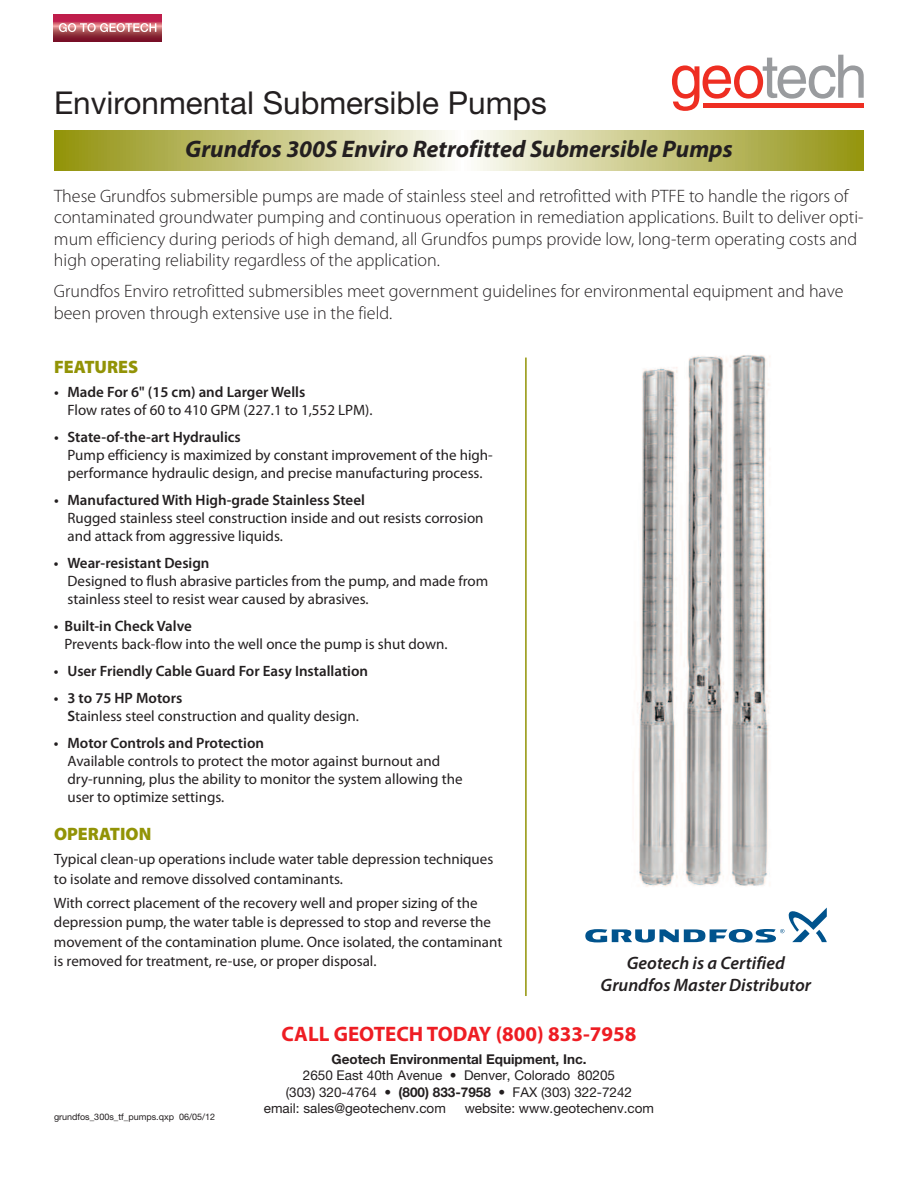
<style>
.page{position:relative;width:918px;height:1188px;background:#fff}
.page>*{position:absolute;margin:0;border:0;box-sizing:border-box;transform-origin:0 0}
.t1{font:31.5px "Helvetica Neue";color:#231f20}
.t2{font:italic 700 24px "Myriad Pro";color:#231f20}
.t3{font:700 21px "Myriad Pro";color:#ee1d23}
.t4{font:300 18px/21.6px "Myriad Pro";color:#231f20}
.t5{font:italic 600 18px/21.6px "Myriad Pro";color:#231f20;text-align:center}
.t6{font:900 18px "Myriad Pro";color:#929306}
.t7{font:15px/18px "Myriad Pro";color:#231f20}
.t8{font:600 15px "Myriad Pro";color:#231f20}
.t9{font:13.5px "Helvetica Neue";color:#231f20}
.t10{font:700 13.5px "Helvetica Neue";color:#231f20}
.t11{font:9px "Helvetica Neue";color:#231f20}
.s1{font-weight:600}
.s2{font-weight:700}
</style>
<div class="page">
<svg style="left:672px;top:55px;width:192px;height:56px"></svg>
<div style="left:703px;top:103px;width:161px;height:5px;background:#ee2e22"></div>
<svg style="left:54px;top:130px;width:810px;height:41px;background:#c6c681"></svg>
<svg style="left:585px;top:908px;width:242px;height:35px"></svg>
<img style="left:637px;top:355px;width:133px;height:532px">
<hr style="left:525px;top:358px;width:2px;height:638px;background:#929306">
<svg style="left:54px;top:14px;width:108px;height:27px;background:#a62945"></svg>
<svg style="left:59px;top:23px;width:97px;height:9px"></svg>
<h1 class="t1" style="left:54px;top:92px;width:494px">Environmental Submersible Pumps</h1>
<h2 class="t2" style="left:185px;top:140px;width:549px">Grundfos 300S Enviro Retrofitted Submersible Pumps</h2>
<p class="t4" style="left:54px;top:186px;width:811px">These Grundfos submersible pumps are made of stainless steel and retrofitted with PTFE to handle the rigors of contaminated groundwater pumping and continuous operation in remediation applications. Built to deliver opti&shy;mum efficiency during periods of high demand, all Grundfos pumps provide low, long-term operating costs and high operating reliability regardless of the application.</p>
<p class="t4" style="left:54px;top:282px;width:791px">Grundfos Enviro retrofitted submersibles meet government guidelines for environmental equipment and have been proven through extensive use in the field.</p>
<p class="t6" style="left:54px;top:360px;width:86px">FEATURES</p>
<p class="t8" style="left:54px;top:386px;width:253px">• Made For 6" (15 cm) and Larger Wells</p>
<p class="t7" style="left:68px;top:402px;width:307px">Flow rates of 60 to 410 GPM (227.1 to 1,552 LPM).</p>
<p class="t8" style="left:54px;top:431px;width:188px">• State-of-the-art Hydraulics</p>
<p class="t7" style="left:68px;top:447px;width:427px">Pump efficiency is maximized by constant improvement of the high&shy;performance hydraulic design, and precise manufacturing process.</p>
<p class="t8" style="left:54px;top:494px;width:312px">• Manufactured With High-grade Stainless Steel</p>
<p class="t7" style="left:67px;top:510px;width:418px">Rugged stainless steel construction inside and out resists corrosion and attack from aggressive liquids.</p>
<p class="t8" style="left:54px;top:557px;width:157px">• Wear-resistant Design</p>
<p class="t7" style="left:67px;top:573px;width:422px">Designed to flush abrasive particles from the pump, and made from stainless steel to resist wear caused by abrasives.</p>
<p class="t8" style="left:54px;top:620px;width:139px">• Built-in Check Valve</p>
<p class="t7" style="left:64px;top:636px;width:385px">Prevents back-flow into the well once the pump is shut down.</p>
<p class="t8" style="left:54px;top:665px;width:316px">• User Friendly Cable Guard For Easy Installation</p>
<p class="t7" style="left:67px;top:690px;width:293px;text-indent:-14px"><span class="s1">• 3 to 75 HP Motors<br>S</span>tainless steel construction and quality design.</p>
<p class="t8" style="left:54px;top:737px;width:212px">• Motor Controls and Protection</p>
<p class="t7" style="left:67px;top:753px;width:397px">Available controls to protect the motor against burnout and dry-running, plus the ability to monitor the system allowing the user to optimize settings.</p>
<p class="t6" style="left:54px;top:827px;width:99px">OPERATION</p>
<p class="t7" style="left:54px;top:850px;width:441px;line-height:19.5px">Typical clean-up operations include water table depression techniques to isolate and remove dissolved contaminants.</p>
<p class="t7" style="left:54px;top:894px;width:450px;line-height:19.5px">With correct placement of the recovery well and proper sizing of the depression pump, the water table is depressed to stop and reverse the movement of the contamination plume. Once isolated, the contaminant is removed for treatment, re-use, or proper disposal.</p>
<p class="t5" style="left:601px;top:954px;width:212px">Geotech is a Certified<br>Grundfos Master Distributor</p>
<p class="t11" style="left:54px;top:1114px;width:163px">grundfos_300s_tf_pumps.qxp 06/05/12</p>
<h3 class="t3" style="left:282px;top:1026px;width:356px">CALL GEOTECH TODAY (800) 833-7958</h3>
<p class="t10" style="left:331px;top:1055px;width:257px">Geotech Environmental Equipment, Inc.</p>
<p class="t9" style="left:303px;top:1071px;width:314px">2650 East 40th Avenue • Denver, Colorado 80205</p>
<p class="t9" style="left:286px;top:1087px;width:348px">(303) 320-4764 • <span class="s2">(800) 833-7958</span> • FAX (303) 322-7242</p>
<p class="t9" style="left:264px;top:1103px;width:184px">email: sales@geotechenv.com</p>
<p class="t9" style="left:465px;top:1103px;width:191px">website: www.geotechenv.com</p>
</div>
